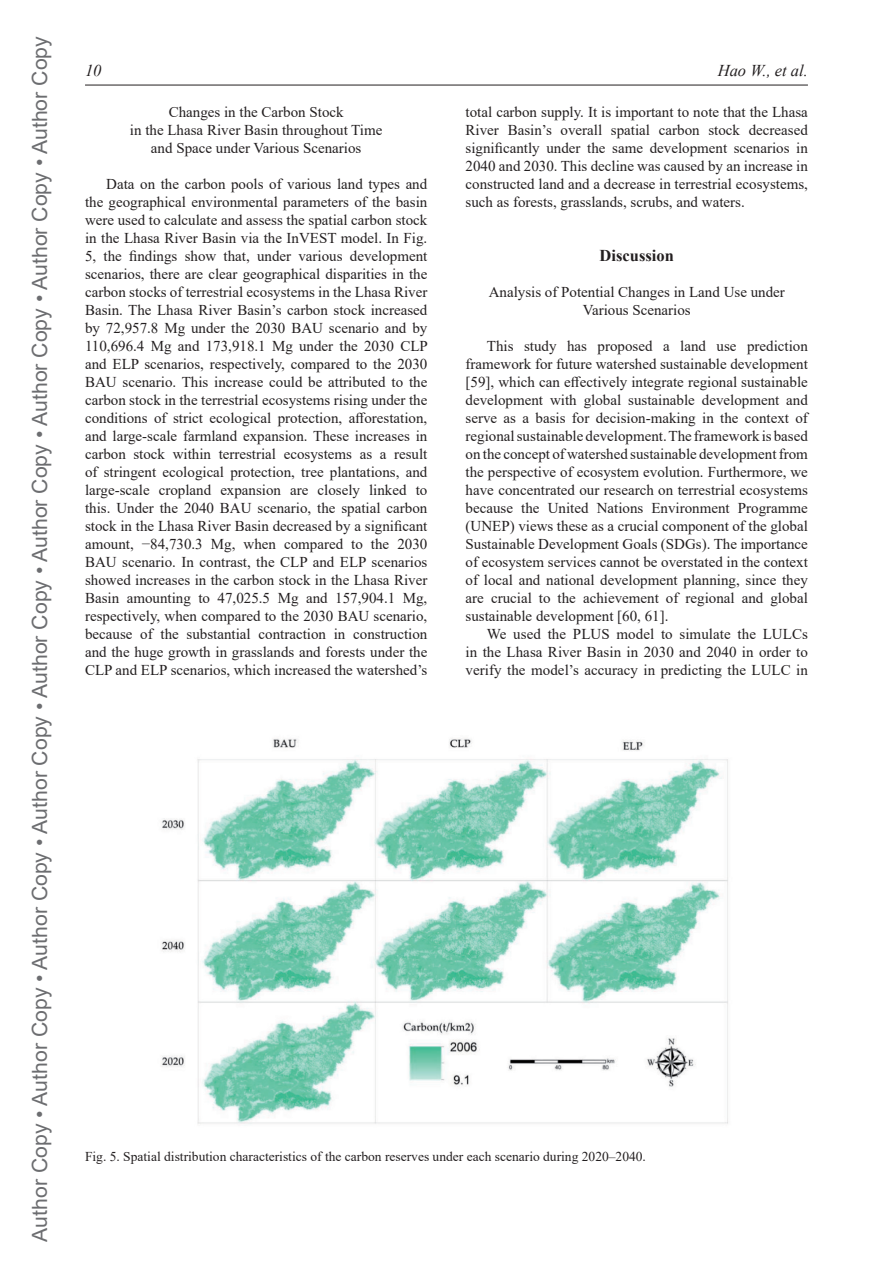
<style>
.page{position:relative;width:893px;height:1263px;background:#fff}
.page>*{position:absolute;margin:0;border:0;box-sizing:border-box;transform-origin:0 0}
.t1{font:21px "Arial";color:#6c6d70}
.t2{font:italic 16.5px "Times New Roman";color:#231f20}
.t3{font:700 16.5px "Times New Roman";color:#231f20}
.t4{font:15px/18px "Times New Roman";color:#231f20;text-align:justify}
.t5{font:13.5px "Times New Roman";color:#231f20}
</style>
<div class="page">
<hr style="left:85px;top:85px;width:723px;height:1px;background:#231f20">
<img style="left:161px;top:738px;width:567px;height:386px">
<h1 class="t1" style="left:25px;top:1242px;width:1207px;rotate:-90deg">Author Copy • Author Copy • Author Copy • Author Copy • Author Copy • Author Copy • Author Copy • Author Copy • Author Copy</h1>
<p class="t2" style="left:85px;top:59px;width:18px">10</p>
<p class="t2" style="left:718px;top:59px;width:92px">Hao W., et al.</p>
<p class="t4" style="left:130px;top:102px;width:254px;text-align:center">Changes in the Carbon Stock<br>in the Lhasa River Basin throughout Time and Space under Various Scenarios</p>
<p class="t4" style="left:85px;top:174px;width:344px;text-indent:21px">Data on the carbon pools of various land types and the geographical environmental parameters of the basin were used to calculate and assess the spatial carbon stock in the Lhasa River Basin via the InVEST model. In Fig.<br>5, the findings show that, under various development scenarios, there are clear geographical disparities in the carbon stocks of terrestrial ecosystems in the Lhasa River Basin. The Lhasa River Basin’s carbon stock increased by 72,957.8 Mg under the 2030 BAU scenario and by 110,696.4 Mg and 173,918.1 Mg under the 2030 CLP and ELP scenarios, respectively, compared to the 2030<br>BAU scenario. This increase could be attributed to the carbon stock in the terrestrial ecosystems rising under the conditions of strict ecological protection, afforestation, and large-scale farmland expansion. These increases in carbon stock within terrestrial ecosystems as a result of stringent ecological protection, tree plantations, and large-scale cropland expansion are closely linked to this. Under the 2040 BAU scenario, the spatial carbon stock in the Lhasa River Basin decreased by a significant amount, −84,730.3 Mg, when compared to the 2030<br>BAU scenario. In contrast, the CLP and ELP scenarios showed increases in the carbon stock in the Lhasa River Basin amounting to 47,025.5 Mg and 157,904.1 Mg, respectively, when compared to the 2030 BAU scenario, because of the substantial contraction in construction and the huge growth in grasslands and forests under the CLP and ELP scenarios, which increased the watershed’s</p>
<p class="t4" style="left:466px;top:102px;width:344px">total carbon supply. It is important to note that the Lhasa River Basin’s overall spatial carbon stock decreased significantly under the same development scenarios in 2040 and 2030. This decline was caused by an increase in constructed land and a decrease in terrestrial ecosystems, such as forests, grasslands, scrubs, and waters.</p>
<p class="t3" style="left:600px;top:243px;width:76px">Discussion</p>
<p class="t4" style="left:489px;top:282px;width:298px;text-align:center">Analysis of Potential Changes in Land Use under<br>Various Scenarios</p>
<p class="t4" style="left:466px;top:336px;width:344px;text-indent:21px">This study has proposed a land use prediction framework for future watershed sustainable development [59], which can effectively integrate regional sustainable development with global sustainable development and serve as a basis for decision-making in the context of regional sustainable development. The framework is based on the concept of watershed sustainable development from the perspective of ecosystem evolution. Furthermore, we have concentrated our research on terrestrial ecosystems because the United Nations Environment Programme (UNEP) views these as a crucial component of the global Sustainable Development Goals (SDGs). The importance of ecosystem services cannot be overstated in the context of local and national development planning, since they are crucial to the achievement of regional and global sustainable development [60, 61].</p>
<p class="t4" style="left:466px;top:624px;width:344px;text-indent:21px">We used the PLUS model to simulate the LULCs in the Lhasa River Basin in 2030 and 2040 in order to verify the model’s accuracy in predicting the LULC in</p>
<p class="t5" style="left:85px;top:1146px;width:562px">Fig. 5. Spatial distribution characteristics of the carbon reserves under each scenario during 2020–2040.</p>
</div>
